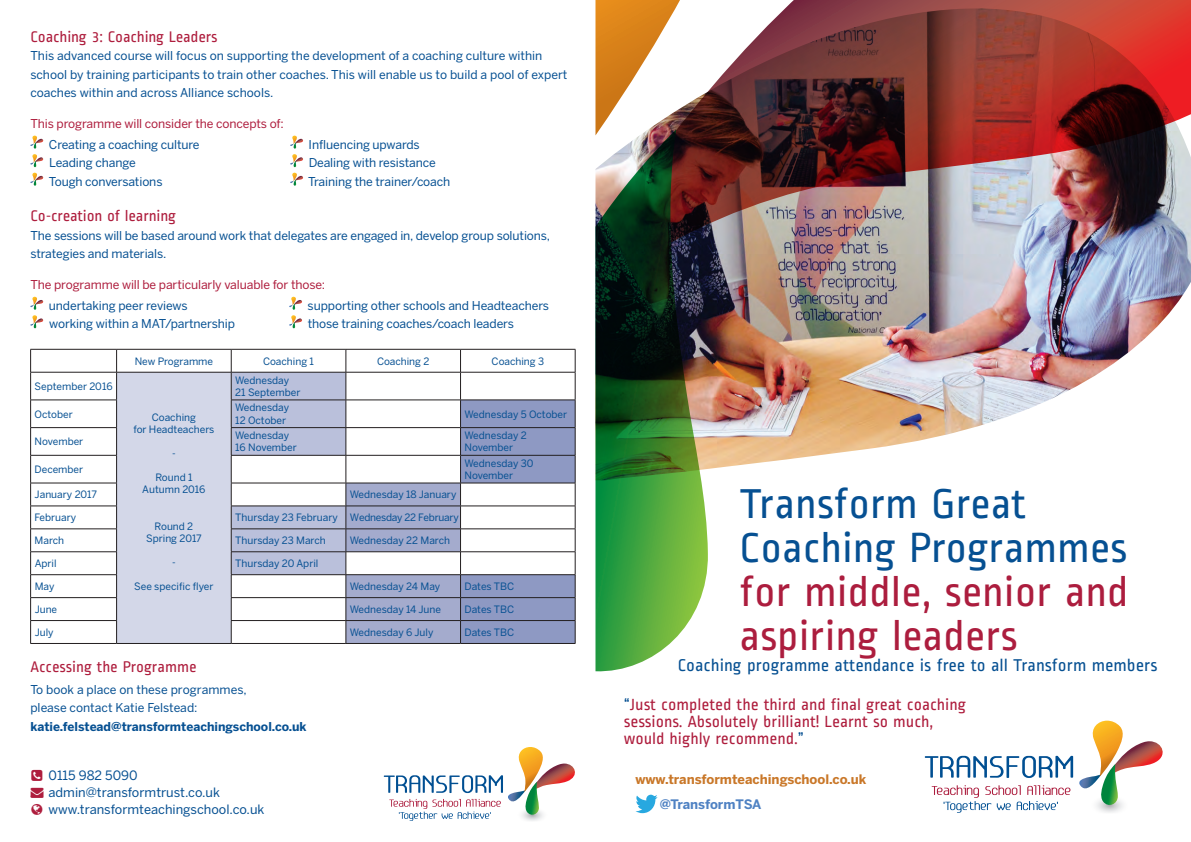
<style>
.page{position:relative;width:1191px;height:842px;background:#fff}
.page>*{position:absolute;margin:0;border:0;box-sizing:border-box;transform-origin:0 0}
.t1{font:44px/44px "Ropa Sans";color:#ac1d3e}
.t2{font:44px/44px "Ropa Sans";color:#065092}
.t3{font:18px "Ropa Sans";color:#065092}
.t4{font:17px/17px "Ropa Sans";color:#ae1d3d}
.t5{font:16.2px "Ropa Sans";letter-spacing:-.01em;color:#ae1d3d}
.t6{font:700 13px "Benton Sans";color:#c97728}
.t7{font:700 13px "Benton Sans";letter-spacing:-.01em;color:#4f82c3}
.t8{font:12.8px "Benton Sans";color:#065092}
.t9{font:12.1px/18.5px "Benton Sans";letter-spacing:-.01em;color:#065092}
.t10{font:12.1px "Benton Sans";letter-spacing:-.01em;color:#ae1d3d}
.t11{font:700 12.1px "Benton Sans";color:#065092}
.t12{font:10.1px/12.1px "Benton Sans";color:#065092}
.t13{font:10.1px "Benton Sans";letter-spacing:-.02em;color:#065092}
.s1{font-family:"Myriad Pro";color:#ae1d3d}
.s2{color:#065092}
</style>
<div class="page">
<img style="left:709px;top:273px;width:482px;height:196px">
<svg style="left:595px;top:0;width:25px;height:129px"></svg>
<img style="left:620px;top:0;width:571px;height:273px">
<img style="left:595px;top:129px;width:114px;height:543px">
<svg style="left:924px;top:721px;width:239px;height:92px"></svg>
<svg style="left:635px;top:795px;width:22px;height:18px"></svg>
<svg style="left:384px;top:747px;width:191px;height:74px"></svg>
<svg style="left:30px;top:136px;width:14px;height:31px"></svg>
<svg style="left:290px;top:136px;width:13px;height:31px"></svg>
<svg style="left:30px;top:173px;width:14px;height:13px"></svg>
<svg style="left:290px;top:173px;width:13px;height:13px"></svg>
<svg style="left:30px;top:297px;width:14px;height:32px"></svg>
<svg style="left:289px;top:297px;width:13px;height:32px"></svg>
<div style="left:117px;top:372px;width:114px;height:271px;background:#d3d7e8"></div>
<hr style="left:30px;top:349px;width:87px;height:1px;background:#231f20">
<hr style="left:117px;top:349px;width:114px;height:1px;background:#231f20">
<hr style="left:231px;top:349px;width:115px;height:1px;background:#231f20">
<hr style="left:346px;top:349px;width:114px;height:1px;background:#231f20">
<hr style="left:460px;top:349px;width:115px;height:1px;background:#231f20">
<hr style="left:30px;top:372px;width:87px;height:1px;background:#231f20">
<hr style="left:117px;top:372px;width:114px;height:1px;background:#231f20">
<hr style="left:30px;top:400px;width:87px;height:1px;background:#231f20">
<hr style="left:30px;top:427px;width:87px;height:1px;background:#231f20">
<hr style="left:30px;top:455px;width:87px;height:1px;background:#231f20">
<hr style="left:30px;top:483px;width:87px;height:1px;background:#231f20">
<hr style="left:30px;top:506px;width:87px;height:1px;background:#231f20">
<hr style="left:30px;top:529px;width:87px;height:1px;background:#231f20">
<hr style="left:30px;top:551px;width:87px;height:1px;background:#231f20">
<hr style="left:30px;top:574px;width:87px;height:1px;background:#231f20">
<hr style="left:30px;top:597px;width:87px;height:1px;background:#231f20">
<hr style="left:30px;top:620px;width:87px;height:1px;background:#231f20">
<svg style="left:30px;top:350px;width:1px;height:293px"></svg>
<svg style="left:116px;top:350px;width:1px;height:293px"></svg>
<svg style="left:231px;top:350px;width:345px;height:293px"></svg>
<hr style="left:30px;top:643px;width:87px;height:1px;background:#231f20">
<hr style="left:117px;top:643px;width:114px;height:1px;background:#231f20">
<hr style="left:231px;top:643px;width:115px;height:1px;background:#231f20">
<hr style="left:346px;top:643px;width:114px;height:1px;background:#231f20">
<hr style="left:460px;top:643px;width:115px;height:1px;background:#231f20">
<h3 class="t5" style="left:30px;top:28px;width:189px">Coaching 3: Coaching Leaders</h3>
<p class="t9" style="left:30px;top:46px;width:538px">This advanced course will focus on supporting the development of a coaching culture within school by training participants to train other coaches. This will enable us to build a pool of expert coaches within and across Alliance schools.</p>
<p class="t10" style="left:30px;top:116px;width:255px">This programme will consider the concepts of:</p>
<p class="t9" style="left:49px;top:135px;width:152px">Creating a coaching culture</p>
<p class="t9" style="left:309px;top:135px;width:113px">Influencing upwards</p>
<p class="t9" style="left:49px;top:153px;width:88px">Leading change</p>
<p class="t9" style="left:309px;top:153px;width:129px">Dealing with resistance</p>
<p class="t9" style="left:49px;top:172px;width:115px">Tough conversations</p>
<p class="t9" style="left:308px;top:172px;width:143px">Training the trainer/coach</p>
<h3 class="t5" style="left:30px;top:208px;width:147px">Co-creation of learning</h3>
<p class="t9" style="left:30px;top:226px;width:521px">The sessions will be based around work that delegates are engaged in, develop group solutions, strategies and materials.</p>
<p class="t10" style="left:30px;top:278px;width:296px">The programme will be particularly valuable for those:</p>
<p class="t9" style="left:49px;top:296px;width:140px">undertaking peer reviews</p>
<p class="t9" style="left:308px;top:296px;width:243px">supporting other schools and Headteachers</p>
<p class="t9" style="left:49px;top:314px;width:187px">working within a MAT/partnership</p>
<p class="t9" style="left:308px;top:314px;width:208px">those training coaches/coach leaders</p>
<p class="t12" style="left:35px;top:380px;width:79px">September 2016</p>
<p class="t12" style="left:135px;top:355px;width:80px">New Programme</p>
<p class="t12" style="left:263px;top:355px;width:52px">Coaching 1</p>
<p class="t12" style="left:377px;top:355px;width:54px">Coaching 2</p>
<p class="t12" style="left:491px;top:355px;width:54px">Coaching 3</p>
<p class="t12" style="left:235px;top:374px;width:67px">Wednesday<br>21 September</p>
<p class="t12" style="left:35px;top:408px;width:40px">October</p>
<p class="t12" style="left:235px;top:402px;width:55px">Wednesday<br>12 October</p>
<p class="t12" style="left:464px;top:408px;width:104px">Wednesday 5 October</p>
<p class="t12" style="left:35px;top:435px;width:50px">November</p>
<p class="t12" style="left:235px;top:429px;width:63px">Wednesday<br>16 November</p>
<p class="t12" style="left:464px;top:429px;width:64px">Wednesday 2<br>November</p>
<p class="t12" style="left:35px;top:463px;width:50px">December</p>
<p class="t12" style="left:464px;top:457px;width:70px">Wednesday 30<br>November</p>
<p class="t12" style="left:35px;top:488px;width:64px">January 2017</p>
<p class="t12" style="left:350px;top:488px;width:108px">Wednesday 18 January</p>
<p class="t12" style="left:35px;top:511px;width:43px">February</p>
<p class="t13" style="left:235px;top:511px;width:225px">Thursday 23 February Wednesday 22 February</p>
<p class="t12" style="left:35px;top:534px;width:31px">March</p>
<p class="t12" style="left:235px;top:534px;width:92px">Thursday 23 March</p>
<p class="t12" style="left:350px;top:534px;width:102px">Wednesday 22 March</p>
<p class="t12" style="left:35px;top:557px;width:24px">April</p>
<p class="t12" style="left:235px;top:557px;width:85px">Thursday 20 April</p>
<p class="t12" style="left:35px;top:580px;width:21px">May</p>
<p class="t12" style="left:350px;top:580px;width:92px">Wednesday 24 May</p>
<p class="t12" style="left:464px;top:580px;width:51px">Dates TBC</p>
<p class="t12" style="left:35px;top:603px;width:24px">June</p>
<p class="t12" style="left:350px;top:603px;width:93px">Wednesday 14 June</p>
<p class="t12" style="left:464px;top:603px;width:51px">Dates TBC</p>
<p class="t12" style="left:35px;top:626px;width:20px">July</p>
<p class="t12" style="left:350px;top:626px;width:85px">Wednesday 6 July</p>
<p class="t12" style="left:464px;top:626px;width:51px">Dates TBC</p>
<p class="t12" style="left:133px;top:411px;width:83px;text-align:center">Coaching<br>for Headteachers</p>
<p class="t12" style="left:172px;top:447px;width:5px">-</p>
<p class="t12" style="left:142px;top:471px;width:65px;text-align:center">Round 1<br>Autumn 2016</p>
<p class="t12" style="left:146px;top:520px;width:57px;text-align:center">Round 2<br>Spring 2017</p>
<p class="t12" style="left:172px;top:556px;width:5px">-</p>
<p class="t12" style="left:134px;top:581px;width:81px">See specific flyer</p>
<h3 class="t5" style="left:30px;top:658px;width:168px">Accessing the Programme</h3>
<p class="t9" style="left:30px;top:680px;width:218px;line-height:18.2px">To book a place on these programmes, please contact Katie Felstead:</p>
<p class="t11" style="left:30px;top:719px;width:278px">katie.felstead@transformteachingschool.co.uk</p>
<p class="t8" style="left:49px;top:768px;width:91px">0115 982 5090</p>
<p class="t8" style="left:30px;top:785px;width:192px"><span class="s1">.</span> admin@transformtrust.co.uk</p>
<p class="t8" style="left:49px;top:802px;width:217px">www.transformteachingschool.co.uk</p>
<h1 class="t2" style="left:739px;top:482px;width:389px">Transform Great<br>Coaching Programmes</h1>
<h1 class="t1" style="left:739px;top:570px;width:391px">for middle, senior and aspiring leaders</h1>
<h2 class="t3" style="left:677px;top:656px;width:481px">Coaching programme attendance is free to all Transform members</h2>
<h3 class="t4" style="left:624px;top:696px;width:344px"><span class="s2">“</span>Just completed the third and final great coaching sessions. Absolutely brilliant! Learnt so much, would highly recommend.<span class="s2">”</span></h3>
<p class="t6" style="left:635px;top:772px;width:232px">www.transformteachingschool.co.uk</p>
<p class="t7" style="left:659px;top:796px;width:103px">@TransformTSA</p>
</div>
